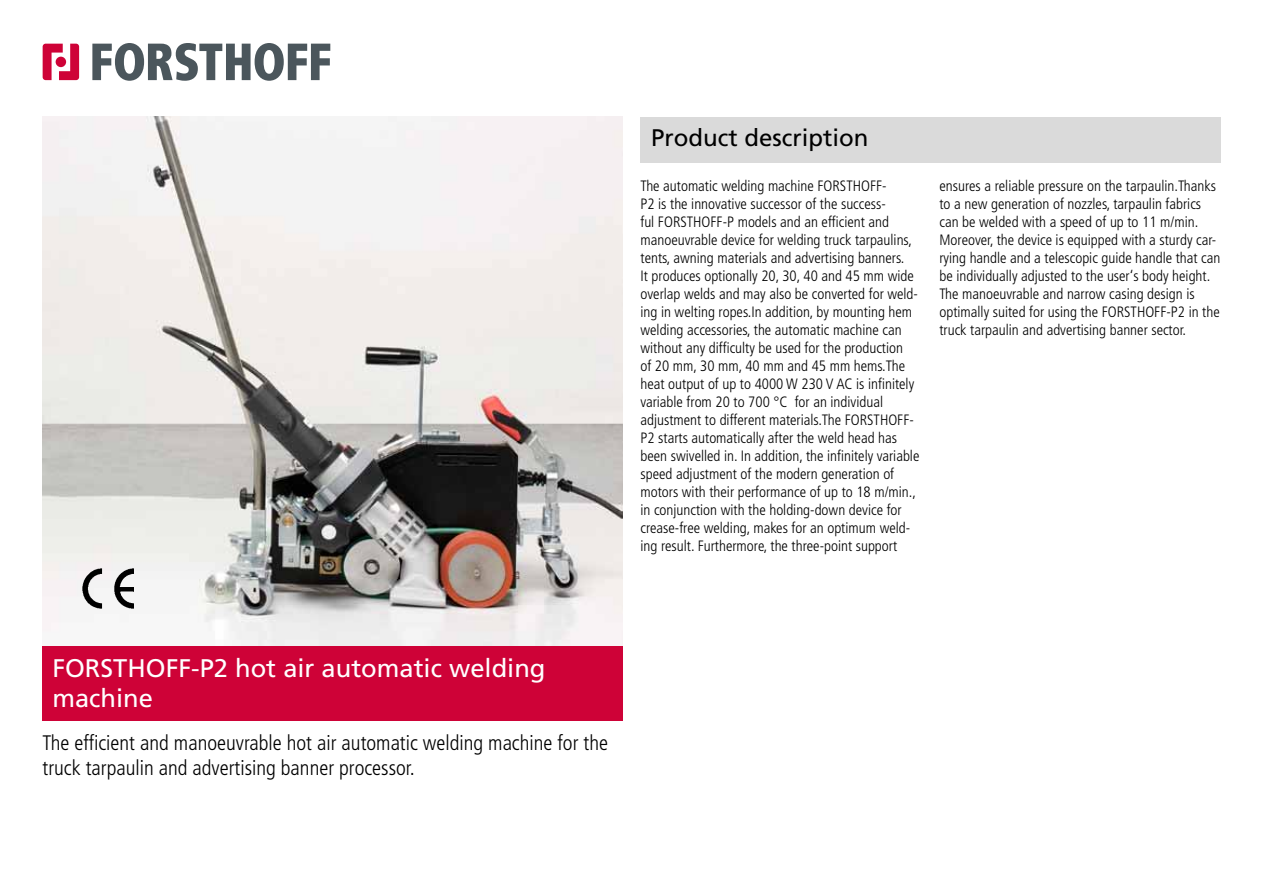
<style>
.page{position:relative;width:1263px;height:893px;background:#fff}
.page>*{position:absolute;margin:0;border:0;box-sizing:border-box;transform-origin:0 0}
.t1{font:25.5px/30.6px "Frutiger";color:#fff}
.t2{font:24px "Frutiger";color:#000}
.t3{font:300 condensed 21px/25.2px "Frutiger";color:#000}
.t4{font:300 condensed 15px/18px "Frutiger";color:#000}
</style>
<div class="page">
<img style="left:43px;top:117px;width:579px;height:529px">
<img style="left:83px;top:568px;width:50px;height:40px">
<div style="left:42px;top:646px;width:580px;height:74px;background:#ce0237"></div>
<div style="left:640px;top:117px;width:581px;height:46px;background:#dadada"></div>
<svg style="left:92px;top:43px;width:238px;height:38px"></svg>
<svg style="left:43px;top:44px;width:36px;height:36px"></svg>
<h2 class="t2" style="left:651px;top:124px;width:219px">Product description</h2>
<p class="t4" style="left:640px;top:177px;width:280px">The automatic welding machine FORSTHOFF-<br>P2 is the innovative successor of the success-<br>ful FORSTHOFF-P models and an efficient and manoeuvrable device for welding truck tarpaulins, tents, awning materials and advertising banners.<br>It produces optionally 20, 30, 40 and 45 mm wide overlap welds and may also be converted for weld&shy;ing in welting ropes.In addition, by mounting hem welding accessories, the automatic machine can without any difficulty be used for the production<br>of 20 mm, 30 mm, 40 mm and 45 mm hems.The heat output of up to 4000 W 230 V AC is infinitely variable from 20 to 700 °C for an individual adjustment to different materials.The FORSTHOFF-P2 starts automatically after the weld head has been swivelled in. In addition, the infinitely variable speed adjustment of the modern generation of motors with their performance of up to 18 m/min., in conjunction with the holding-down device for crease-free welding, makes for an optimum weld&shy;ing result. Furthermore, the three-point support</p>
<p class="t4" style="left:939px;top:177px;width:282px">ensures a reliable pressure on the tarpaulin.Thanks to a new generation of nozzles, tarpaulin fabrics can be welded with a speed of up to 11 m/min.<br>Moreover, the device is equipped with a sturdy car&shy;rying handle and a telescopic guide handle that can be individually adjusted to the user‘s body height.<br>The manoeuvrable and narrow casing design is optimally suited for using the FORSTHOFF-P2 in the truck tarpaulin and advertising banner sector.</p>
<h1 class="t1" style="left:52px;top:652px;width:495px">FORSTHOFF-P2 hot air automatic welding machine</h1>
<h3 class="t3" style="left:43px;top:730px;width:567px">The efficient and manoeuvrable hot air automatic welding machine for the truck tarpaulin and advertising banner processor.</h3>
</div>
